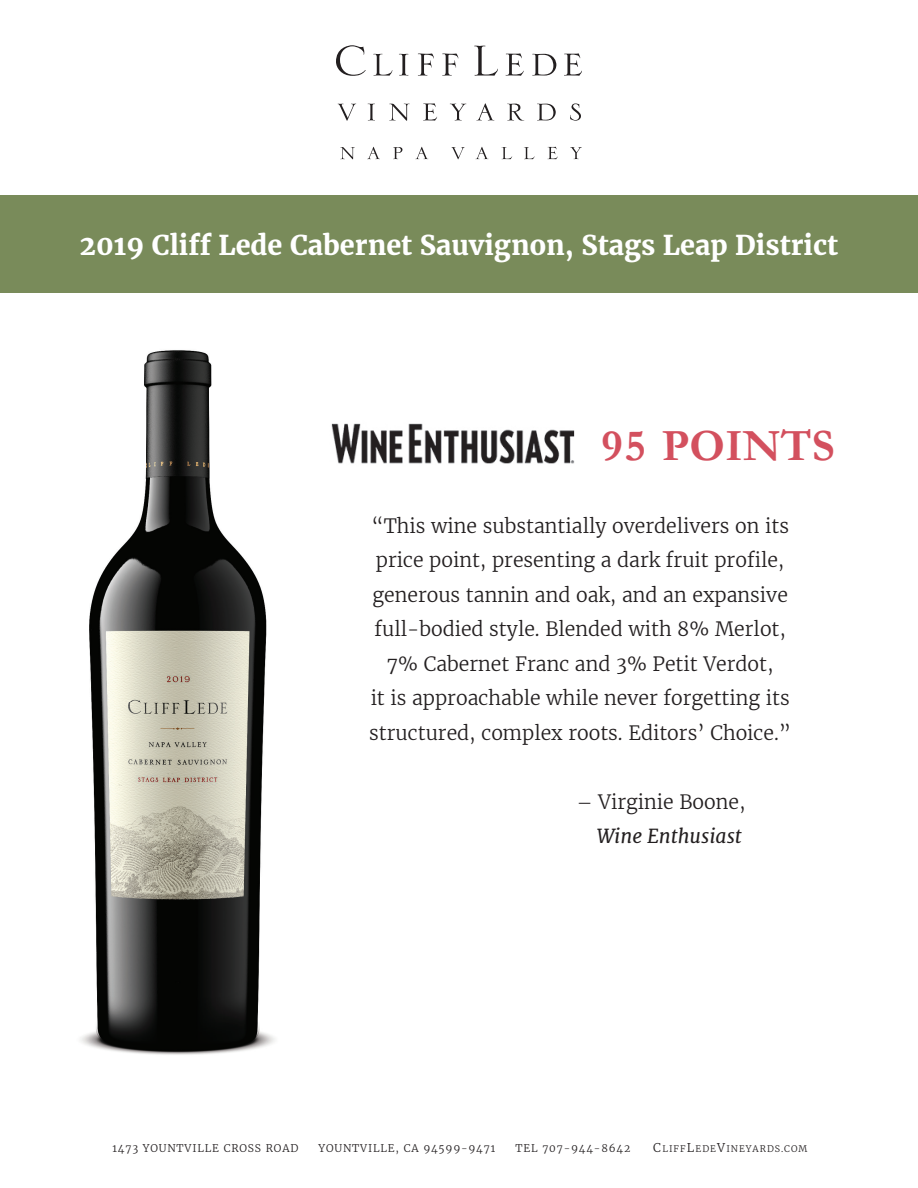
<style>
.page{position:relative;width:918px;height:1188px;background:#fff}
.page>*{position:absolute;margin:0;border:0;box-sizing:border-box;transform-origin:0 0}
.t1{font:700 45px "Garamond";color:#d3505e}
.t2{font:700 27px "Merriweather";color:#fff}
.t3{font:300 19.5px/34.5px "Merriweather";color:#231f20;text-align:center}
.t4{font:italic 19.5px "Merriweather";color:#231f20}
.t5{font:300 10.5px "Merriweather";letter-spacing:.08em;color:#231f20}
.t6{font:300 9px "Merriweather";letter-spacing:.11em;color:#231f20}
.s1{font-size:12px}
</style>
<div class="page">
<svg style="left:336px;top:45px;width:30px;height:31px"></svg>
<svg style="left:373px;top:54px;width:19px;height:22px"></svg>
<svg style="left:399px;top:54px;width:9px;height:22px"></svg>
<svg style="left:418px;top:54px;width:16px;height:22px"></svg>
<svg style="left:442px;top:54px;width:16px;height:22px"></svg>
<svg style="left:474px;top:46px;width:24px;height:30px"></svg>
<svg style="left:506px;top:53px;width:18px;height:23px"></svg>
<svg style="left:532px;top:54px;width:24px;height:22px"></svg>
<svg style="left:564px;top:53px;width:18px;height:23px"></svg>
<svg style="left:340px;top:147px;width:15px;height:12px"></svg>
<svg style="left:367px;top:147px;width:13px;height:12px"></svg>
<svg style="left:393px;top:147px;width:9px;height:12px"></svg>
<svg style="left:415px;top:147px;width:13px;height:12px"></svg>
<svg style="left:451px;top:147px;width:14px;height:12px"></svg>
<svg style="left:476px;top:147px;width:12px;height:12px"></svg>
<svg style="left:502px;top:147px;width:10px;height:12px"></svg>
<svg style="left:524px;top:147px;width:11px;height:12px"></svg>
<svg style="left:548px;top:147px;width:10px;height:12px"></svg>
<svg style="left:570px;top:147px;width:12px;height:12px"></svg>
<svg style="left:338px;top:104px;width:18px;height:17px"></svg>
<svg style="left:368px;top:104px;width:7px;height:16px"></svg>
<svg style="left:389px;top:104px;width:21px;height:17px"></svg>
<svg style="left:423px;top:103px;width:14px;height:18px"></svg>
<svg style="left:450px;top:104px;width:16px;height:16px"></svg>
<svg style="left:478px;top:103px;width:15px;height:17px"></svg>
<svg style="left:507px;top:104px;width:17px;height:17px"></svg>
<svg style="left:537px;top:104px;width:19px;height:16px"></svg>
<svg style="left:570px;top:103px;width:11px;height:18px"></svg>
<div style="left:0;top:195px;width:918px;height:98px;background:#798b5a"></div>
<img style="left:80px;top:350px;width:195px;height:705px">
<img style="left:331px;top:423px;width:244px;height:41px">
<h2 class="t2" style="left:80px;top:229px;width:760px">2019 Cliff Lede Cabernet Sauvignon, Stags Leap District</h2>
<h1 class="t1" style="left:602px;top:415px;width:235px">95 POINTS</h1>
<p class="t3" style="left:369px;top:509px;width:423px">“This wine substantially overdelivers on its price point, presenting a dark fruit profile, generous tannin and oak, and an expansive full-bodied style. Blended with 8% Merlot, 7% Cabernet Franc and 3% Petit Verdot,<br>it is approachable while never forgetting its structured, complex roots. Editors’ Choice.”</p>
<p class="t3" style="left:577px;top:785px;width:170px">– Virginie Boone,</p>
<p class="t4" style="left:597px;top:824px;width:146px">Wine Enthusiast</p>
<p class="t5" style="left:113px;top:1142px;width:187px">1473 YOUNTVILLE CROSS ROAD</p>
<p class="t5" style="left:319px;top:1142px;width:178px">YOUNTVILLE, CA 94599-9471</p>
<p class="t5" style="left:515px;top:1142px;width:116px">TEL 707-944-8642</p>
<p class="t6" style="left:653px;top:1143px;width:156px"><span class="s1">C</span>LIFF<span class="s1">L</span>EDE<span class="s1">V</span>INEYARDS.COM</p>
</div>
